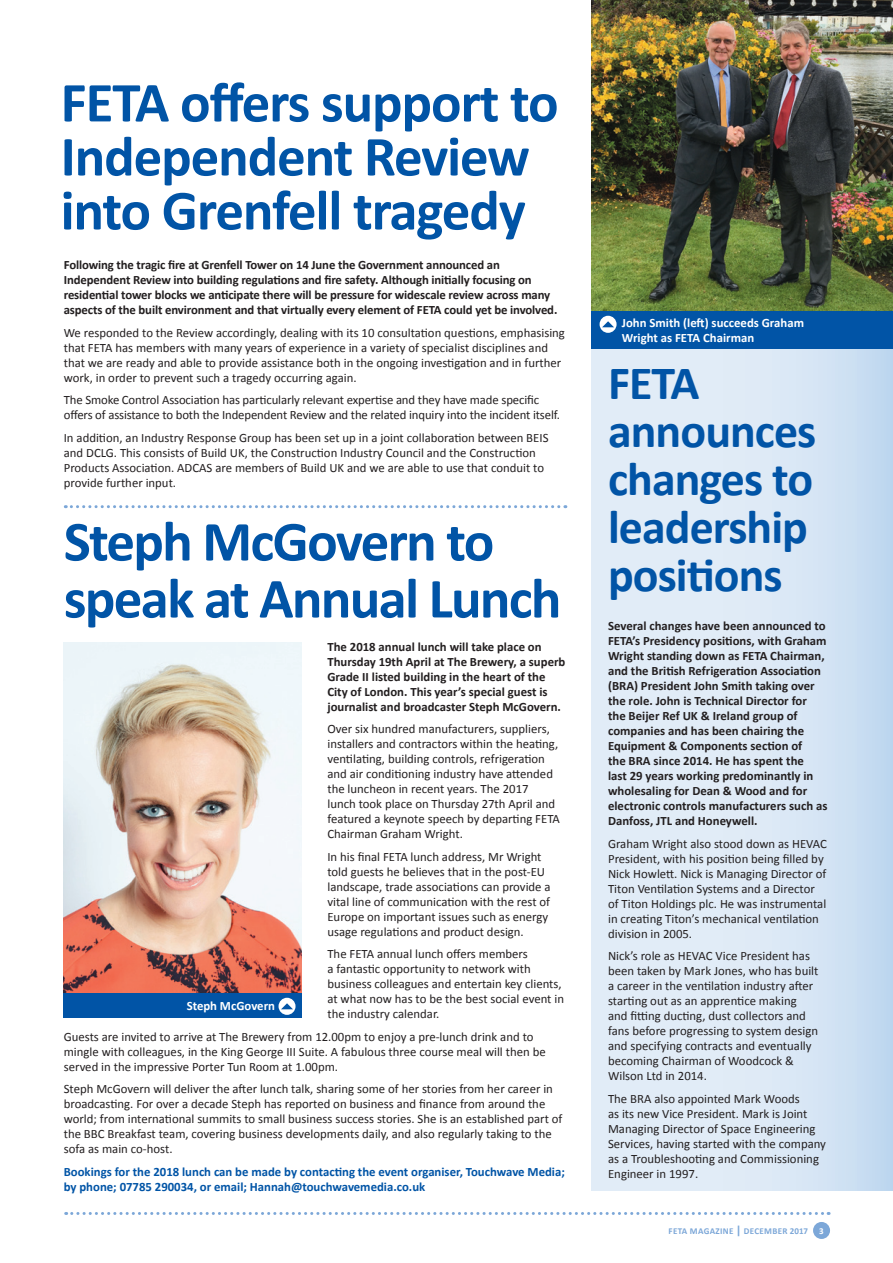
<style>
.page{position:relative;width:893px;height:1263px;background:#fff}
.page>*{position:absolute;margin:0;border:0;box-sizing:border-box;transform-origin:0 0}
.t1{font:700 57px/54px "Calibri";letter-spacing:-.03em;color:#0154a6}
.t2{font:700 48px/48px "Calibri";letter-spacing:-.02em;color:#0154a6}
.t3{font:12.75px/15px "Calibri";color:#231f20}
.t4{font:700 12.75px/15px "Calibri";color:#231f20}
.t5{font:700 12.75px/15px "Calibri";color:#0154a6}
.t6{font:700 12.75px/15px "Calibri";color:#fff}
.t7{font:700 9px "Calibri";letter-spacing:.04em;color:#7ca7d8}
.s1{font-size:12px}
.s2{color:#fff}
</style>
<div class="page">
<div style="left:591px;top:86px;width:302px;height:1104px;background:linear-gradient(to right,#e9f1f9,#cbdef2)"></div>
<svg style="left:65px;top:505px;width:501px;height:3px"></svg>
<svg style="left:66px;top:1212px;width:763px;height:3px"></svg>
<div style="left:813px;top:1222px;width:17px;height:17px;background:#7ca7d8;border-radius:50%"></div>
<div style="left:591px;top:310px;width:302px;height:39px;background:#0154a6"></div>
<svg style="left:600px;top:316px;width:17px;height:17px"></svg>
<svg style="left:602px;top:321px;width:12px;height:6px"></svg>
<img style="left:592px;top:0;width:301px;height:310px">
<div style="left:64px;top:992px;width:238px;height:26px;background:#0154a6"></div>
<img style="left:64px;top:642px;width:238px;height:351px">
<svg style="left:279px;top:998px;width:17px;height:17px"></svg>
<svg style="left:281px;top:1003px;width:12px;height:6px"></svg>
<h1 class="t1" style="left:61px;top:73px;width:500px">FETA offers support to<br>Independent Review into Grenfell tragedy</h1>
<p class="t4" style="left:64px;top:257px;width:495px">Following the tragic fire at Grenfell Tower on 14 June the Government announced an Independent Review into building regulations and fire safety. Although initially focusing on residential tower blocks we anticipate there will be pressure for widescale review across many aspects of the built environment and that virtually every element of FETA could yet be involved.</p>
<p class="t3" style="left:64px;top:325px;width:503px">We responded to the Review accordingly, dealing with its 10 consultation questions, emphasising that FETA has members with many years of experience in a variety of specialist disciplines and that we are ready and able to provide assistance both in the ongoing investigation and in further work, in order to prevent such a tragedy occurring again.</p>
<p class="t3" style="left:64px;top:392px;width:498px">The Smoke Control Association has particularly relevant expertise and they have made specific offers of assistance to both the Independent Review and the related inquiry into the incident itself.</p>
<p class="t3" style="left:64px;top:429px;width:486px">In addition, an Industry Response Group has been set up in a joint collaboration between BEIS and DCLG. This consists of Build UK, the Construction Industry Council and the Construction Products Association. ADCAS are members of Build UK and we are able to use that conduit to provide further input.</p>
<h1 class="t1" style="left:64px;top:510px;width:499px;line-height:57px">Steph McGovern to speak at Annual Lunch</h1>
<p class="t4" style="left:327px;top:638px;width:240px">The 2018 annual lunch will take place on Thursday 19th April at The Brewery, a superb Grade II listed building in the heart of the City of London. This year’s special guest is journalist and broadcaster Steph McGovern.</p>
<p class="t3" style="left:327px;top:721px;width:234px">Over six hundred manufacturers, suppliers, installers and contractors within the heating, ventilating, building controls, refrigeration and air conditioning industry have attended the luncheon in recent years. The 2017 lunch took place on Thursday 27th April and featured a keynote speech by departing FETA Chairman Graham Wright.</p>
<p class="t3" style="left:327px;top:848px;width:225px">In his final FETA lunch address, Mr Wright told guests he believes that in the post-EU landscape, trade associations can provide a vital line of communication with the rest of Europe on important issues such as energy usage regulations and product design.</p>
<p class="t3" style="left:327px;top:946px;width:238px">The FETA annual lunch offers members<br>a fantastic opportunity to network with business colleagues and entertain key clients, at what now has to be the best social event in the industry calendar.</p>
<p class="t3" style="left:64px;top:1028px;width:483px">Guests are invited to arrive at The Brewery from 12.00pm to enjoy a pre-lunch drink and to mingle with colleagues, in the King George III Suite. A fabulous three course meal will then be served in the impressive Porter Tun Room at 1.00pm.</p>
<p class="t3" style="left:64px;top:1081px;width:500px">Steph McGovern will deliver the after lunch talk, sharing some of her stories from her career in broadcasting. For over a decade Steph has reported on business and finance from around the world; from international summits to small business success stories. She is an established part of the BBC Breakfast team, covering business developments daily, and also regularly taking to the sofa as main co-host.</p>
<p class="t5" style="left:64px;top:1163px;width:503px">Bookings for the 2018 lunch can be made by contacting the event organiser, Touchwave Media; by phone; 07785 290034, or email; Hannah@touchwavemedia.co.uk</p>
<p class="t6" style="left:187px;top:997px;width:90px">Steph McGovern</p>
<p class="t6" style="left:622px;top:315px;width:184px">John Smith (left) succeeds Graham<br>Wright as FETA Chairman</p>
<h2 class="t2" style="left:608px;top:357px;width:210px">FETA announces changes to leadership positions</h2>
<p class="t4" style="left:608px;top:618px;width:221px">Several changes have been announced to FETA’s Presidency positions, with Graham Wright standing down as FETA Chairman, and the British Refrigeration Association (BRA) President John Smith taking over the role. John is Technical Director for the Beijer Ref UK &amp; Ireland group of companies and has been chairing the Equipment &amp; Components section of<br>the BRA since 2014. He has spent the<br>last 29 years working predominantly in wholesaling for Dean &amp; Wood and for electronic controls manufacturers such as Danfoss, JTL and Honeywell.</p>
<p class="t3" style="left:608px;top:835px;width:220px">Graham Wright also stood down as HEVAC President, with his position being filled by Nick Howlett. Nick is Managing Director of Titon Ventilation Systems and a Director of Titon Holdings plc. He was instrumental in creating Titon’s mechanical ventilation division in 2005.</p>
<p class="t3" style="left:608px;top:948px;width:212px">Nick’s role as HEVAC Vice President has been taken by Mark Jones, who has built a career in the ventilation industry after starting out as an apprentice making and fitting ducting, dust collectors and fans before progressing to system design and specifying contracts and eventually becoming Chairman of Woodcock &amp; Wilson Ltd in 2014.</p>
<p class="t3" style="left:608px;top:1090px;width:219px">The BRA also appointed Mark Woods<br>as its new Vice President. Mark is Joint Managing Director of Space Engineering Services, having started with the company as a Troubleshooting and Commissioning Engineer in 1997.</p>
<p class="t7" style="left:669px;top:1225px;width:110px">FETA MAGAZINE <span class="s1">|</span> DECEMber</p>
<p class="t7" style="left:790px;top:1225px;width:35px">2017 <span class="s2">3</span></p>
</div>
